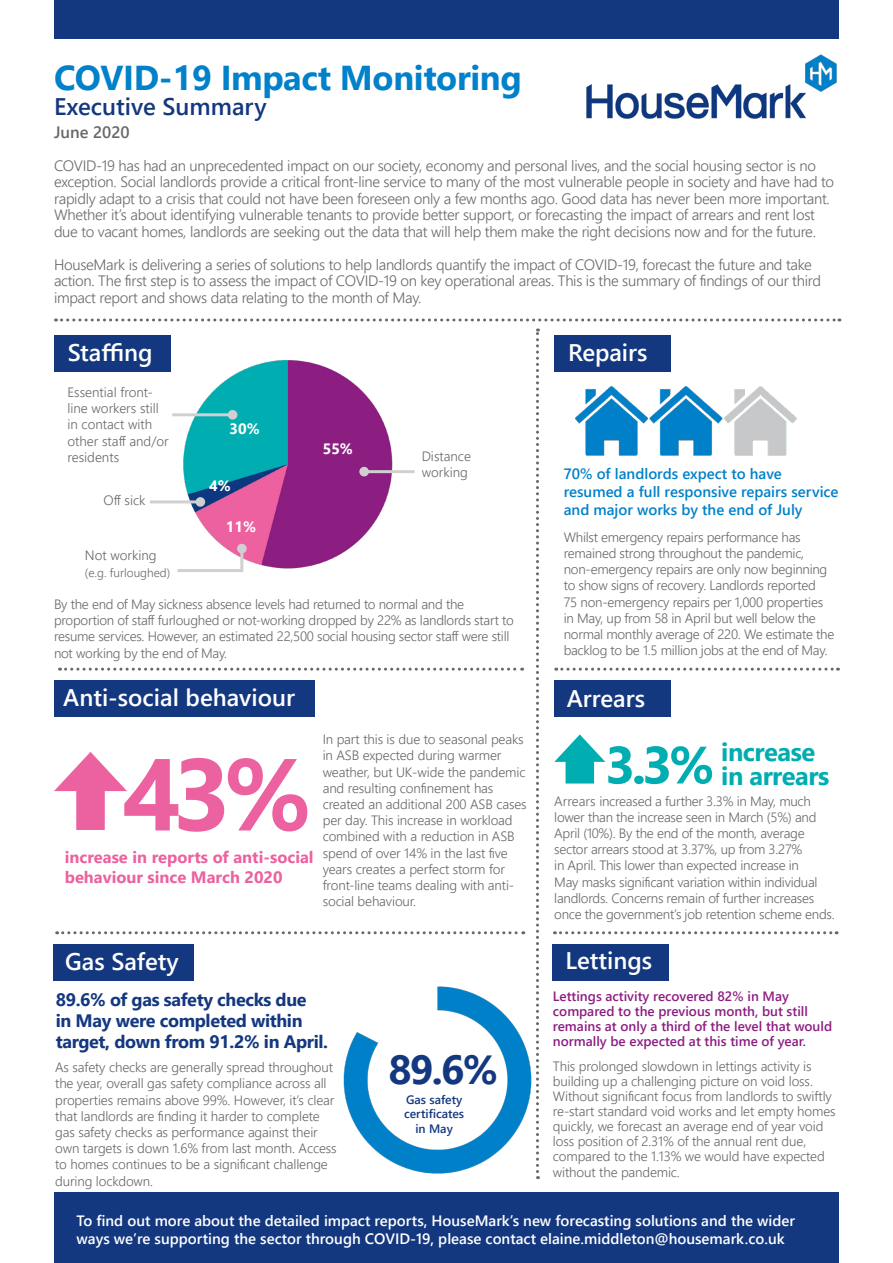
<style>
.page{position:relative;width:893px;height:1263px;background:#fff}
.page>*{position:absolute;margin:0;border:0;box-sizing:border-box;transform-origin:0 0}
.t1{font:700 102px "Segoe UI";color:#ec619f}
.t2{font:700 52.5px "Segoe UI";color:#00adb1}
.t3{font:700 40.65px "Segoe UI";color:#14387f}
.t4{font:700 34.5px "Segoe UI";letter-spacing:-.01em;color:#0081c9}
.t5{font:700 25.5px/24px "Segoe UI";letter-spacing:-.02em;color:#00adb1}
.t6{font:600 24px "Segoe UI";color:#fff}
.t7{font:600 24px "Segoe UI";color:#14387f}
.t8{font:700 18px/21px "Segoe UI";letter-spacing:-.02em;color:#14387f}
.t9{font:700 16.5px/19.8px "Segoe UI";color:#ec619f}
.t10{font:600 16.5px "Segoe UI";color:#686868}
.t11{font:300 15px/16.5px "Segoe UI";letter-spacing:-.02em;color:#686868}
.t12{font:600 15px/18px "Segoe UI";color:#fff}
.t13{font:600 15px/18px "Segoe UI";color:#0081c9}
.t14{font:700 15px "Segoe UI";color:#fff}
.t15{font:300 13.5px/16.2px "Segoe UI";letter-spacing:-.01em;color:#686868}
.t16{font:600 13.5px/15px "Segoe UI";color:#8d1d82}
.t17{font:600 12.15px/14.5px "Segoe UI";color:#14387f;text-align:center}
.t18{font:300 12px "Segoe UI";color:#686868}
</style>
<div class="page">
<img style="left:586px;top:54px;width:251px;height:65px">
<div style="left:54px;top:0;width:785px;height:39px;background:#14387f"></div>
<div style="left:54px;top:1193px;width:785px;height:70px;background:#14387f"></div>
<img style="left:161px;top:321px;width:257px;height:251px">
<div style="left:54px;top:335px;width:116px;height:36px;background:#14387f"></div>
<svg style="left:56px;top:318px;width:784px;height:3px"></svg>
<hr style="left:364px;top:470px;width:51px;height:3px;background:#d0d0d0">
<div style="left:359px;top:467px;width:10px;height:9px;background:#d0d0d0;border-radius:50%"></div>
<hr style="left:172px;top:413px;width:61px;height:3px;background:#d0d0d0">
<div style="left:228px;top:410px;width:9px;height:10px;background:#d0d0d0;border-radius:50%"></div>
<hr style="left:150px;top:500px;width:50px;height:3px;background:#d0d0d0">
<div style="left:196px;top:497px;width:9px;height:10px;background:#d0d0d0;border-radius:50%"></div>
<hr style="left:240px;top:549px;width:3px;height:23px;background:#d0d0d0">
<div style="left:237px;top:544px;width:10px;height:9px;background:#d0d0d0;border-radius:50%"></div>
<hr style="left:178px;top:569px;width:64px;height:3px;background:#d0d0d0">
<svg style="left:536px;top:328px;width:3px;height:851px"></svg>
<div style="left:554px;top:335px;width:116px;height:36px;background:#14387f"></div>
<svg style="left:556px;top:668px;width:282px;height:3px"></svg>
<div style="left:54px;top:680px;width:261px;height:37px;background:#14387f"></div>
<svg style="left:60px;top:668px;width:463px;height:3px"></svg>
<svg style="left:57px;top:931px;width:467px;height:3px"></svg>
<div style="left:554px;top:680px;width:116px;height:37px;background:#14387f"></div>
<div style="left:565px;top:751px;width:29px;height:32px;background:#00adb1"></div>
<svg style="left:554px;top:734px;width:51px;height:28px"></svg>
<img style="left:555px;top:371px;width:242px;height:84px">
<div style="left:53px;top:944px;width:140px;height:36px;background:#14387f"></div>
<img style="left:343px;top:986px;width:189px;height:188px">
<div style="left:76px;top:777px;width:29px;height:53px;background:#ec619f"></div>
<svg style="left:54px;top:752px;width:73px;height:39px"></svg>
<div style="left:553px;top:944px;width:116px;height:36px;background:#14387f"></div>
<svg style="left:554px;top:931px;width:283px;height:3px"></svg>
<h3 class="t4" style="left:54px;top:45px;width:469px">COVID-19 Impact Monitoring</h3>
<h3 class="t7" style="left:54px;top:84px;width:214px">Executive Summary</h3>
<p class="t10" style="left:54px;top:116px;width:77px">June 2020</p>
<p class="t11" style="left:54px;top:156px;width:782px">COVID-19 has had an unprecedented impact on our society, economy and personal lives, and the social housing sector is no exception. Social landlords provide a critical front-line service to many of the most vulnerable people in society and have had to rapidly adapt to a crisis that could not have been foreseen only a few months ago. Good data has never been more important.<br>Whether it’s about identifying vulnerable tenants to provide better support, or forecasting the impact of arrears and rent lost due to vacant homes, landlords are seeking out the data that will help them make the right decisions now and for the future.</p>
<p class="t11" style="left:54px;top:255px;width:768px">HouseMark is delivering a series of solutions to help landlords quantify the impact of COVID-19, forecast the future and take action. The first step is to assess the impact of COVID-19 on key operational areas. This is the summary of findings of our third impact report and shows data relating to the month of May.</p>
<h3 class="t6" style="left:68px;top:330px;width:86px">Staffing</h3>
<p class="t15" style="left:67px;top:383px;width:103px">Essential front&shy;line workers still in contact with other staff and/or residents</p>
<p class="t15" style="left:104px;top:491px;width:43px">Off sick</p>
<p class="t15" style="left:85px;top:546px;width:73px">Not working</p>
<p class="t18" style="left:85px;top:561px;width:87px">(e.g. furloughed)</p>
<p class="t14" style="left:230px;top:414px;width:32px">30%</p>
<p class="t14" style="left:209px;top:471px;width:23px">4%</p>
<p class="t14" style="left:226px;top:513px;width:32px">11%</p>
<p class="t14" style="left:323px;top:435px;width:32px">55%</p>
<p class="t15" style="left:422px;top:447px;width:51px">Distance working</p>
<p class="t15" style="left:54px;top:595px;width:461px">By the end of May sickness absence levels had returned to normal and the proportion of staff furloughed or not-working dropped by 22% as landlords start to resume services. However, an estimated 22,500 social housing sector staff were still not working by the end of May.</p>
<h3 class="t6" style="left:568px;top:330px;width:81px">Repairs</h3>
<p class="t13" style="left:564px;top:464px;width:276px">70% of landlords expect to have resumed a full responsive repairs service and major works by the end of July</p>
<p class="t15" style="left:564px;top:528px;width:272px">Whilst emergency repairs performance has remained strong throughout the pandemic, non-emergency repairs are only now beginning to show signs of recovery. Landlords reported<br>75 non-emergency repairs per 1,000 properties in May, up from 58 in April but well below the normal monthly average of 220. We estimate the backlog to be 1.5 million jobs at the end of May.</p>
<h3 class="t6" style="left:63px;top:675px;width:233px">Anti-social behaviour</h3>
<h3 class="t6" style="left:567px;top:676px;width:80px">Arrears</h3>
<h1 class="t1" style="left:122px;top:698px;width:191px">43%</h1>
<p class="t9" style="left:65px;top:846px;width:250px">increase in reports of anti-social behaviour since March 2020</p>
<p class="t15" style="left:323px;top:730px;width:205px">In part this is due to seasonal peaks in ASB expected during warmer weather, but UK-wide the pandemic and resulting confinement has created an additional 200 ASB cases per day. This increase in workload combined with a reduction in ASB spend of over 14% in the last five years creates a perfect storm for front-line teams dealing with anti&shy;social behaviour.</p>
<h3 class="t6" style="left:65px;top:939px;width:115px">Gas Safety</h3>
<h3 class="t8" style="left:56px;top:987px;width:274px">89.6% of gas safety checks due<br>in May were completed within target, down from 91.2% in April.</h3>
<p class="t15" style="left:55px;top:1058px;width:283px">As safety checks are generally spread throughout the year, overall gas safety compliance across all properties remains above 99%. However, it’s clear that landlords are finding it harder to complete gas safety checks as performance against their own targets is down 1.6% from last month. Access to homes continues to be a significant challenge during lockdown.</p>
<h3 class="t3" style="left:388px;top:1031px;width:111px">89.6%</h3>
<p class="t17" style="left:404px;top:1091px;width:62px">Gas safety certificates in May</p>
<h2 class="t2" style="left:605px;top:715px;width:111px">3.3%</h2>
<h3 class="t5" style="left:721px;top:738px;width:110px">increase in arrears</h3>
<p class="t15" style="left:554px;top:791px;width:282px">Arrears increased a further 3.3% in May, much lower than the increase seen in March (5%) and April (10%). By the end of the month, average sector arrears stood at 3.37%, up from 3.27%<br>in April. This lower than expected increase in<br>May masks significant variation within individual landlords. Concerns remain of further increases once the government’s job retention scheme ends.</p>
<h3 class="t6" style="left:565px;top:938px;width:88px">Lettings</h3>
<p class="t16" style="left:553px;top:987px;width:281px">Lettings activity recovered 82% in May compared to the previous month, but still remains at only a third of the level that would normally be expected at this time of year.</p>
<p class="t15" style="left:553px;top:1057px;width:284px;line-height:15.1px">This prolonged slowdown in lettings activity is building up a challenging picture on void loss.<br>Without significant focus from landlords to swiftly re-start standard void works and let empty homes quickly, we forecast an average end of year void loss position of 2.31% of the annual rent due, compared to the 1.13% we would have expected without the pandemic.</p>
<p class="t12" style="left:77px;top:1210px;width:720px">To find out more about the detailed impact reports, HouseMark’s new forecasting solutions and the wider ways we’re supporting the sector through COVID-19, please contact elaine.middleton@housemark.co.uk</p>
</div>
